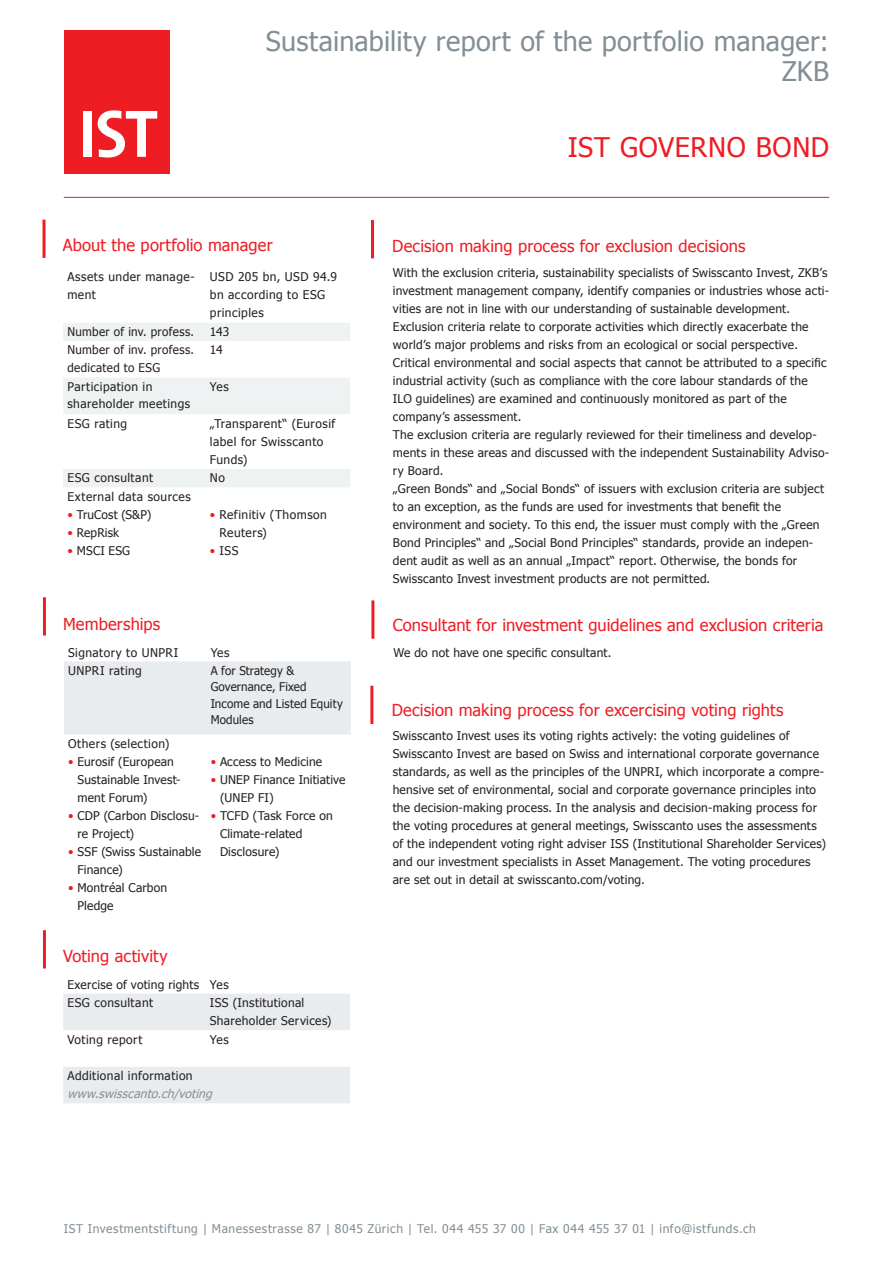
<style>
.page{position:relative;width:893px;height:1263px;background:#fff}
.page>*{position:absolute;margin:0;border:0;box-sizing:border-box;transform-origin:0 0}
.t1{font:27px/30px "Tahoma";letter-spacing:.01em;color:#828f96;text-align:right}
.t2{font:27px "Tahoma";letter-spacing:.025em;color:#ee1d23}
.Lead{font:16.5px "Tahoma";letter-spacing:.005em;color:#ee1d23}
.Lead-2{font:12px/18px "Tahoma";letter-spacing:.02em;color:#231f20}
.Grundtext{font:12px/18px "Tahoma";letter-spacing:.03em;color:#231f20}
.t3{font:12px "Tahoma";letter-spacing:.05em;color:#828f96}
.Grundtext-2{font:12px/16.5px "Tahoma";letter-spacing:.01em;color:#231f20}
.Grundtext-3{font:italic 12px "Tahoma";color:#828f96}
.s1{color:#ee1d23}
</style>
<div class="page">
<div style="left:65px;top:31px;width:105px;height:143px;background:#ee1d23"></div>
<div style="left:83px;top:111px;width:9px;height:46px;background:#fff"></div>
<svg style="left:98px;top:110px;width:59px;height:47px"></svg>
<hr style="left:64px;top:197px;width:765px;height:1px;background:#ee1d23">
<hr style="left:370px;top:686px;width:3px;height:38px;background:#ee1d23">
<svg style="left:63px;top:323px;width:287px;height:164px"></svg>
<hr style="left:43px;top:597px;width:3px;height:38px;background:#ee1d23">
<hr style="left:43px;top:220px;width:3px;height:38px;background:#ee1d23">
<hr style="left:371px;top:220px;width:3px;height:38px;background:#ee1d23">
<hr style="left:371px;top:600px;width:3px;height:39px;background:#ee1d23">
<svg style="left:63px;top:994px;width:287px;height:109px"></svg>
<hr style="left:43px;top:930px;width:3px;height:38px;background:#ee1d23">
<div style="left:64px;top:661px;width:287px;height:73px;background:#e9ecee"></div>
<h1 class="t1" style="left:266px;top:25px;width:565px">Sustainability report of the portfolio manager:<br>ZKB</h1>
<p class="Lead" style="left:63px;top:234px;width:211px">About the portfolio manager</p>
<p class="Grundtext" style="left:67px;top:267px;width:129px">Assets under manage&shy;ment</p>
<p class="Grundtext" style="left:210px;top:267px;width:129px">USD 205 bn, USD 94.9 bn according to ESG principles</p>
<p class="Grundtext" style="left:67px;top:322px;width:128px">Number of inv. profess.</p>
<p class="Grundtext" style="left:210px;top:322px;width:21px">143</p>
<p class="Grundtext" style="left:67px;top:341px;width:128px">Number of inv. profess. dedicated to ESG</p>
<p class="Grundtext" style="left:210px;top:341px;width:14px">14</p>
<p class="Grundtext" style="left:67px;top:378px;width:124px;line-height:16.5px">Participation in shareholder meetings</p>
<p class="Grundtext" style="left:210px;top:377px;width:20px">Yes</p>
<p class="Grundtext" style="left:67px;top:414px;width:61px">ESG rating</p>
<p class="Grundtext" style="left:210px;top:414px;width:127px">„Transparent“ (Eurosif label for Swisscanto<br>Funds)</p>
<p class="Grundtext" style="left:67px;top:469px;width:87px">ESG consultant</p>
<p class="Grundtext" style="left:210px;top:469px;width:17px">No</p>
<p class="Grundtext" style="left:67px;top:487px;width:125px">External data sources</p>
<p class="Grundtext" style="left:67px;top:505px;width:85px"><span class="s1">•</span> TruCost (S&amp;P)</p>
<p class="Grundtext-2" style="left:67px;top:524px;width:53px"><span class="s1">•</span> RepRisk</p>
<p class="Grundtext" style="left:67px;top:541px;width:64px"><span class="s1">•</span> MSCI ESG</p>
<p class="Grundtext" style="left:219px;top:505px;width:109px;text-indent:-10px"><span class="s1">•</span> Refinitiv (Thomson<br>Reuters)</p>
<p class="Grundtext" style="left:210px;top:541px;width:30px"><span class="s1">•</span> ISS</p>
<p class="Lead" style="left:63px;top:613px;width:99px">Memberships</p>
<p class="Grundtext" style="left:68px;top:643px;width:112px">Signatory to UNPRI</p>
<p class="Grundtext" style="left:211px;top:643px;width:20px">Yes</p>
<p class="Grundtext" style="left:68px;top:661px;width:75px">UNPRI rating</p>
<p class="Grundtext-2" style="left:211px;top:662px;width:134px">A for Strategy &amp;<br>Governance, Fixed<br>Income and Listed Equity<br>Modules</p>
<p class="Grundtext" style="left:68px;top:734px;width:103px">Others (selection)</p>
<p class="Grundtext" style="left:77px;top:752px;width:105px;text-indent:-9px"><span class="s1">•</span> Eurosif (European<br>Sustainable Invest&shy;ment Forum)</p>
<p class="Grundtext" style="left:77px;top:806px;width:123px;text-indent:-9px"><span class="s1">•</span> CDP (Carbon Disclosu&shy;re Project)</p>
<p class="Grundtext" style="left:77px;top:842px;width:125px;text-indent:-9px"><span class="s1">•</span> SSF (Swiss Sustainable<br>Finance)</p>
<p class="Grundtext" style="left:77px;top:878px;width:91px;text-indent:-9px"><span class="s1">•</span> Montréal Carbon<br>Pledge</p>
<p class="Grundtext" style="left:211px;top:752px;width:113px"><span class="s1">•</span> Access to Medicine</p>
<p class="Grundtext-2" style="left:220px;top:770px;width:127px;line-height:18px;text-indent:-9px"><span class="s1">•</span> UNEP Finance Initiative (UNEP FI)</p>
<p class="Grundtext" style="left:220px;top:806px;width:114px;text-indent:-9px"><span class="s1">•</span> TCFD (Task Force on<br>Climate-related<br>Disclosure)</p>
<p class="Lead" style="left:63px;top:945px;width:106px">Voting activity</p>
<p class="Grundtext" style="left:67px;top:975px;width:133px">Exercise of voting rights</p>
<p class="Grundtext" style="left:210px;top:975px;width:20px">Yes</p>
<p class="Grundtext" style="left:67px;top:993px;width:87px">ESG consultant</p>
<p class="Grundtext" style="left:210px;top:993px;width:123px">ISS (Institutional<br>Shareholder Services)</p>
<p class="Grundtext" style="left:67px;top:1030px;width:76px">Voting report</p>
<p class="Grundtext" style="left:210px;top:1030px;width:20px">Yes</p>
<p class="Grundtext" style="left:67px;top:1066px;width:127px">Additional information</p>
<p class="Grundtext-3" style="left:67px;top:1086px;width:150px">www.swisscanto.ch/voting</p>
<h1 class="t2" style="left:568px;top:129px;width:263px">IST GOVERNO BOND</h1>
<p class="Lead" style="left:392px;top:235px;width:355px">Decision making process for exclusion decisions</p>
<p class="Lead-2" style="left:393px;top:263px;width:438px">With the exclusion criteria, sustainability specialists of Swisscanto Invest, ZKB’s investment management company, identify companies or industries whose acti&shy;vities are not in line with our understanding of sustainable development.<br>Exclusion criteria relate to corporate activities which directly exacerbate the world’s major problems and risks from an ecological or social perspective.<br>Critical environmental and social aspects that cannot be attributed to a specific industrial activity (such as compliance with the core labour standards of the ILO guidelines) are examined and continuously monitored as part of the company’s assessment.</p>
<p class="Lead-2" style="left:393px;top:425px;width:438px">The exclusion criteria are regularly reviewed for their timeliness and develop&shy;ments in these areas and discussed with the independent Sustainability Adviso&shy;ry Board.</p>
<p class="Lead-2" style="left:393px;top:479px;width:433px">„Green Bonds“ and „Social Bonds“ of issuers with exclusion criteria are subject to an exception, as the funds are used for investments that benefit the environment and society. To this end, the issuer must comply with the „Green Bond Principles“ and „Social Bond Principles“ standards, provide an indepen&shy;dent audit as well as an annual „Impact“ report. Otherwise, the bonds for Swisscanto Invest investment products are not permitted.</p>
<p class="Lead" style="left:393px;top:614px;width:432px">Consultant for investment guidelines and exclusion criteria</p>
<p class="Lead-2" style="left:393px;top:643px;width:220px">We do not have one specific consultant.</p>
<p class="Lead" style="left:392px;top:699px;width:393px">Decision making process for excercising voting rights</p>
<p class="Lead-2" style="left:393px;top:726px;width:435px">Swisscanto Invest uses its voting rights actively: the voting guidelines of Swisscanto Invest are based on Swiss and international corporate governance standards, as well as the principles of the UNPRI, which incorporate a compre&shy;hensive set of environmental, social and corporate governance principles into the decision-making process. In the analysis and decision-making process for the voting procedures at general meetings, Swisscanto uses the assessments of the independent voting right adviser ISS (Institutional Shareholder Services) and our investment specialists in Asset Management. The voting procedures are set out in detail at swisscanto.com/voting.</p>
<p class="t3" style="left:64px;top:1220px;width:694px">IST Investmentstiftung | Manessestrasse 87 | 8045 Zürich | Tel. 044 455 37 00 | Fax 044 455 37 01 | info@istfunds.ch</p>
</div>
